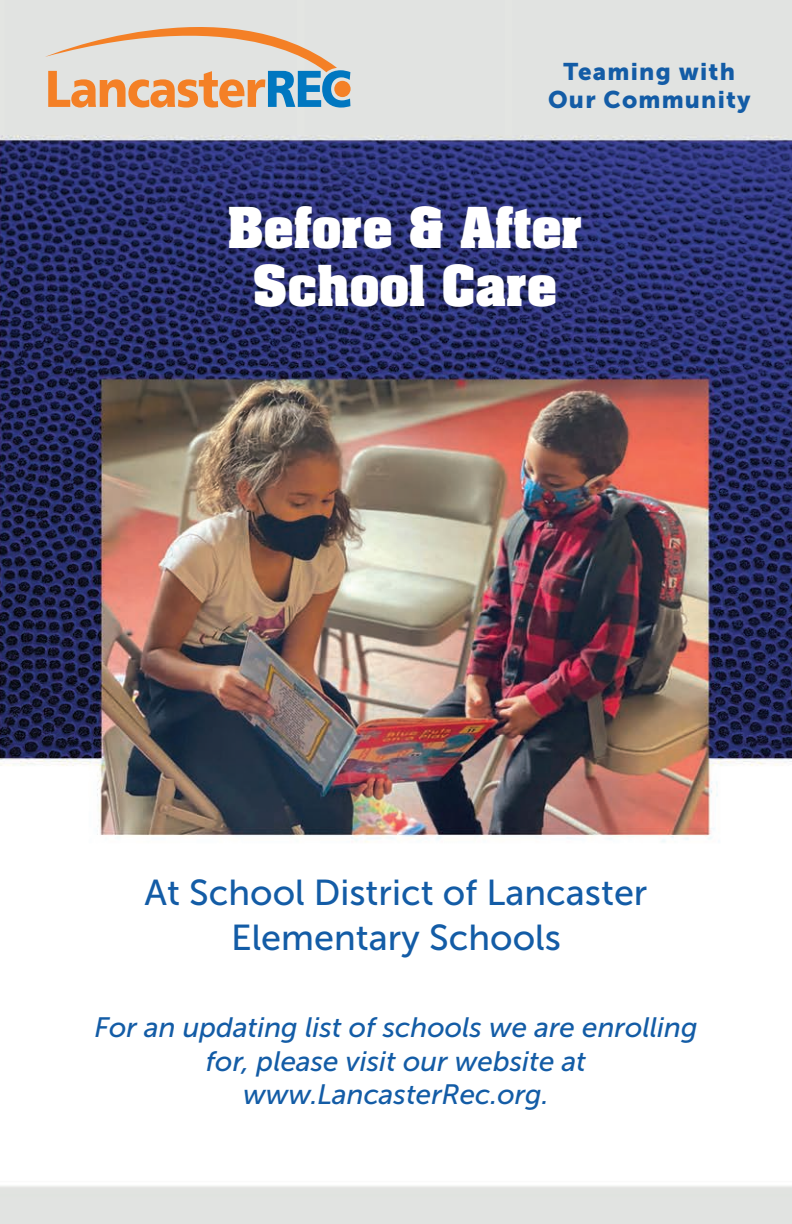
<style>
.page{position:relative;width:792px;height:1224px;background:#fff}
.page>*{position:absolute;margin:0;border:0;box-sizing:border-box;transform-origin:0 0}
.t1{font:700 48px/57.6px "Aachen Std";color:#fff;text-align:center}
.t2{font:36px "Museo Sans 500";color:#135ca6}
.t3{font:italic 28px/33.6px "Museo Sans 500";color:#135ca6;text-align:center}
.t4{font:24px/28px "Museo Sans 900";letter-spacing:.05em;color:#135ca6;text-align:center}
</style>
<div class="page">
<img style="left:0;top:0;width:792px;height:1224px">
<svg style="left:45px;top:27px;width:305px;height:81px;background:#d5c2b0"></svg>
<p class="t4" style="left:548px;top:57px;width:204px">Teaming with<br>Our Community</p>
<p class="t1" style="left:227px;top:200px;width:357px">Before &amp; After<br>School Care</p>
<p class="t2" style="left:145px;top:872px;width:504px">At School District of Lancaster</p>
<p class="t2" style="left:231px;top:917px;width:331px">Elementary Schools</p>
<p class="t3" style="left:94px;top:1011px;width:605px">For an updating list of schools we are enrolling for, please visit our website at</p>
<p class="t3" style="left:243px;top:1077px;width:307px">www.LancasterRec.org.</p>
</div>
